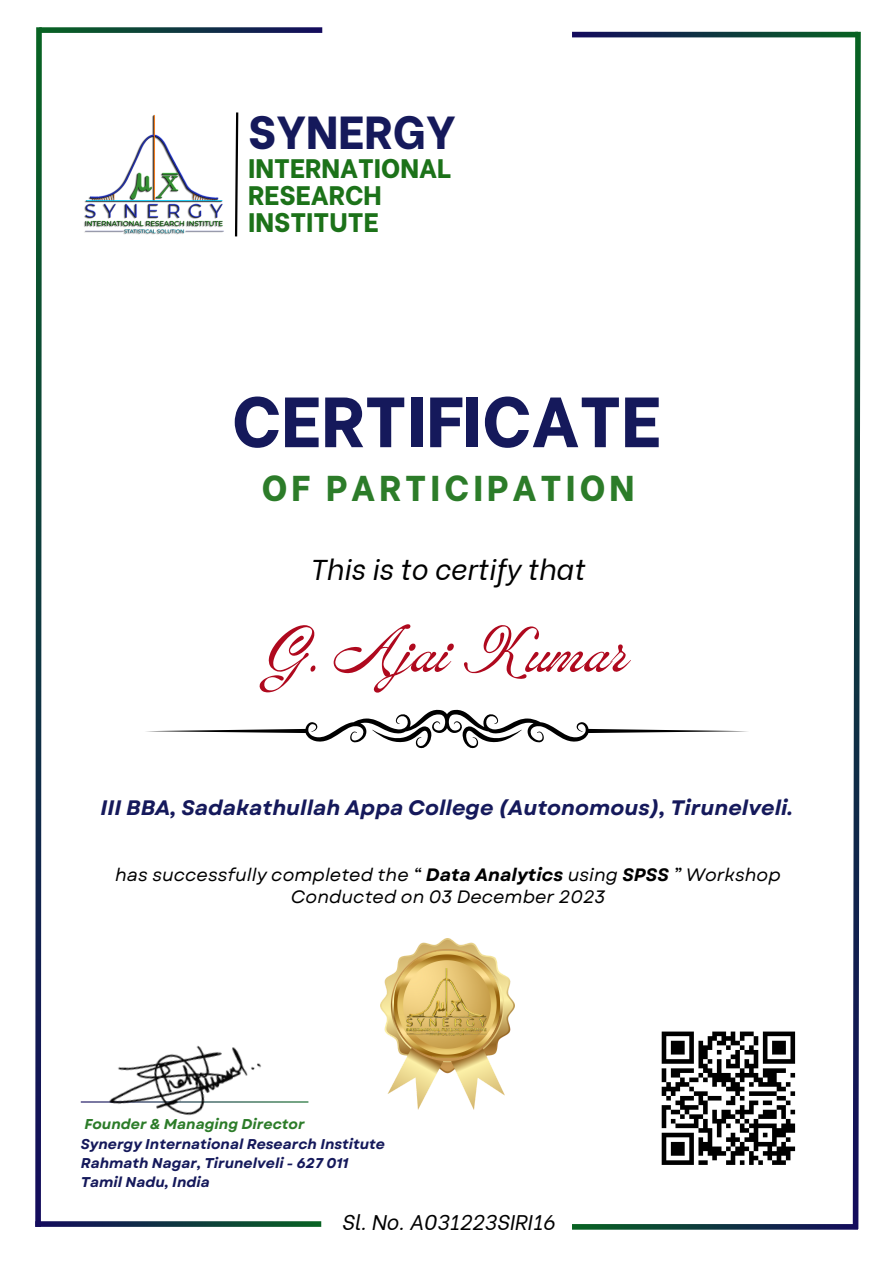
<style>
.page{position:relative;width:894px;height:1264px;background:#fff}
.page>*{position:absolute;margin:0;border:0;box-sizing:border-box;transform-origin:0 0}
.t1{font:800 70.95px "Be Vietnam";color:#15195b}
.t2{font:63px "ED Lavonia";color:#af091e}
.t3{font:800 46.2px "Be Vietnam";color:#15195b}
.t4{font:800 35.7px "Be Vietnam";letter-spacing:.115em;color:#2c7c29}
.t5{font:italic 28.65px "Be Vietnam";color:#000}
.t6{font:800 26.7px "Be Vietnam";color:#1c7219}
.t7{font:italic 21.15px "Be Vietnam";color:#000}
.t8{font:italic 700 21px "Garet";color:#15195b}
.t9{font:italic 18px "Garet";color:#000}
.t10{font:italic 700 14.25px "Garet";color:#15195b}
.t11{font:italic 700 14.25px "Garet";color:#2c7c29}
.s1{font-weight:700}
</style>
<div class="page">
<img style="left:84px;top:114px;width:140px;height:121px">
<svg style="left:234px;top:112px;width:5px;height:125px"></svg>
<svg style="left:146px;top:709px;width:602px;height:40px"></svg>
<img style="left:380px;top:938px;width:134px;height:171px">
<img style="left:394px;top:952px;width:105px;height:105px">
<img style="left:405px;top:968px;width:84px;height:72px">
<svg style="left:849px;top:31px;width:12px;height:1199px"></svg>
<svg style="left:35px;top:27px;width:10px;height:1200px"></svg>
<svg style="left:39px;top:27px;width:283px;height:6px;background:#1c434b"></svg>
<svg style="left:572px;top:32px;width:285px;height:5px"></svg>
<svg style="left:572px;top:1223px;width:285px;height:6px"></svg>
<svg style="left:35px;top:1221px;width:286px;height:5px"></svg>
<img style="left:104px;top:1045px;width:181px;height:71px">
<svg style="left:661px;top:1031px;width:135px;height:134px"></svg>
<p class="t3" style="left:248px;top:94px;width:209px">SYNERGY</p>
<p class="t6" style="left:248px;top:146px;width:205px">INTERNATIONAL</p>
<p class="t6" style="left:248px;top:173px;width:135px">RESEARCH</p>
<p class="t6" style="left:248px;top:200px;width:132px">INSTITUTE</p>
<p class="t1" style="left:232px;top:362px;width:431px">CERTIFICATE</p>
<p class="t4" style="left:262px;top:458px;width:374px">OF PARTICIPATION</p>
<p class="t5" style="left:309px;top:545px;width:277px">This is to certify that</p>
<p class="t2" style="left:259px;top:621px;width:368px">G. Ajai Kumar</p>
<p class="t8" style="left:100px;top:792px;width:693px">III BBA, Sadakathullah Appa College (Autonomous), Tirunelveli.</p>
<p class="t9" style="left:115px;top:861px;width:667px">has successfully completed the “ <span class="s1">Data Analytics</span> using <span class="s1">SPSS</span> ” Workshop</p>
<p class="t9" style="left:291px;top:883px;width:316px">Conducted on 03 December 2023</p>
<p class="t11" style="left:84px;top:1113px;width:222px">Founder &amp; Managing Director</p>
<p class="t10" style="left:81px;top:1133px;width:306px">Synergy International Research Institute</p>
<p class="t10" style="left:81px;top:1152px;width:269px">Rahmath Nagar, Tirunelveli - 627 011</p>
<p class="t10" style="left:81px;top:1171px;width:130px">Tamil Nadu, India</p>
<p class="t7" style="left:341px;top:1204px;width:215px">Sl. No. A031223SIRI16</p>
</div>
